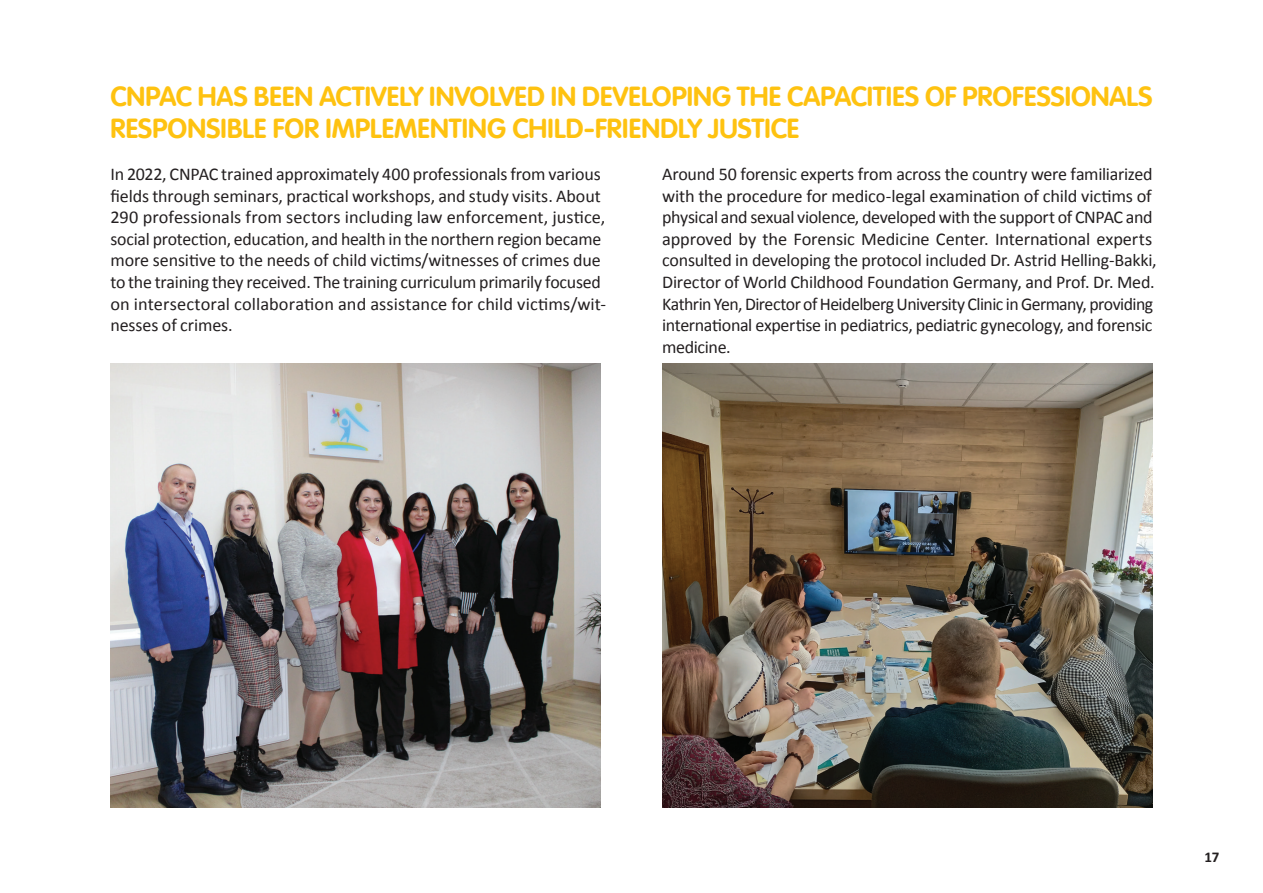
<style>
.page{position:relative;width:1263px;height:893px;background:#fff}
.page>*{position:absolute;margin:0;border:0;box-sizing:border-box;transform-origin:0 0}
.t1{font:700 27px/32.4px "VAG Rounded Next";letter-spacing:.005em;color:#fec210}
.t2{font:18px/21.6px "Calibri";letter-spacing:-.01em;color:#231f20}
.t3{font:700 15px "Calibri";color:#231f20}
</style>
<div class="page">
<img style="left:110px;top:363px;width:491px;height:445px">
<img style="left:662px;top:363px;width:490px;height:445px">
<h1 class="t1" style="left:110px;top:80px;width:1044px">CNPAC HAS BEEN ACTIVELY INVOLVED IN DEVELOPING THE CAPACITIES OF PROFESSIONALS<br>RESPONSIBLE FOR IMPLEMENTING CHILD-FRIENDLY JUSTICE</h1>
<p class="t2" style="left:110px;top:162px;width:497px">In 2022, CNPAC trained approximately 400 professionals from various fields through seminars, practical workshops, and study visits. About 290 professionals from sectors including law enforcement, justice, social protection, education, and health in the northern region became more sensitive to the needs of child victims/witnesses of crimes due to the training they received. The training curriculum primarily focused on intersectoral collaboration and assistance for child victims/wit&shy;nesses of crimes.</p>
<p class="t2" style="left:662px;top:162px;width:496px">Around 50 forensic experts from across the country were familiarized with the procedure for medico-legal examination of child victims of physical and sexual violence, developed with the support of CNPAC and approved by the Forensic Medicine Center. International experts consulted in developing the protocol included Dr. Astrid Helling-Bakki, Director of World Childhood Foundation Germany, and Prof. Dr. Med.<br>Kathrin Yen, Director of Heidelberg University Clinic in Germany, providing international expertise in pediatrics, pediatric gynecology, and forensic medicine.</p>
<p class="t3" style="left:1204px;top:846px;width:16px">17</p>
</div>
